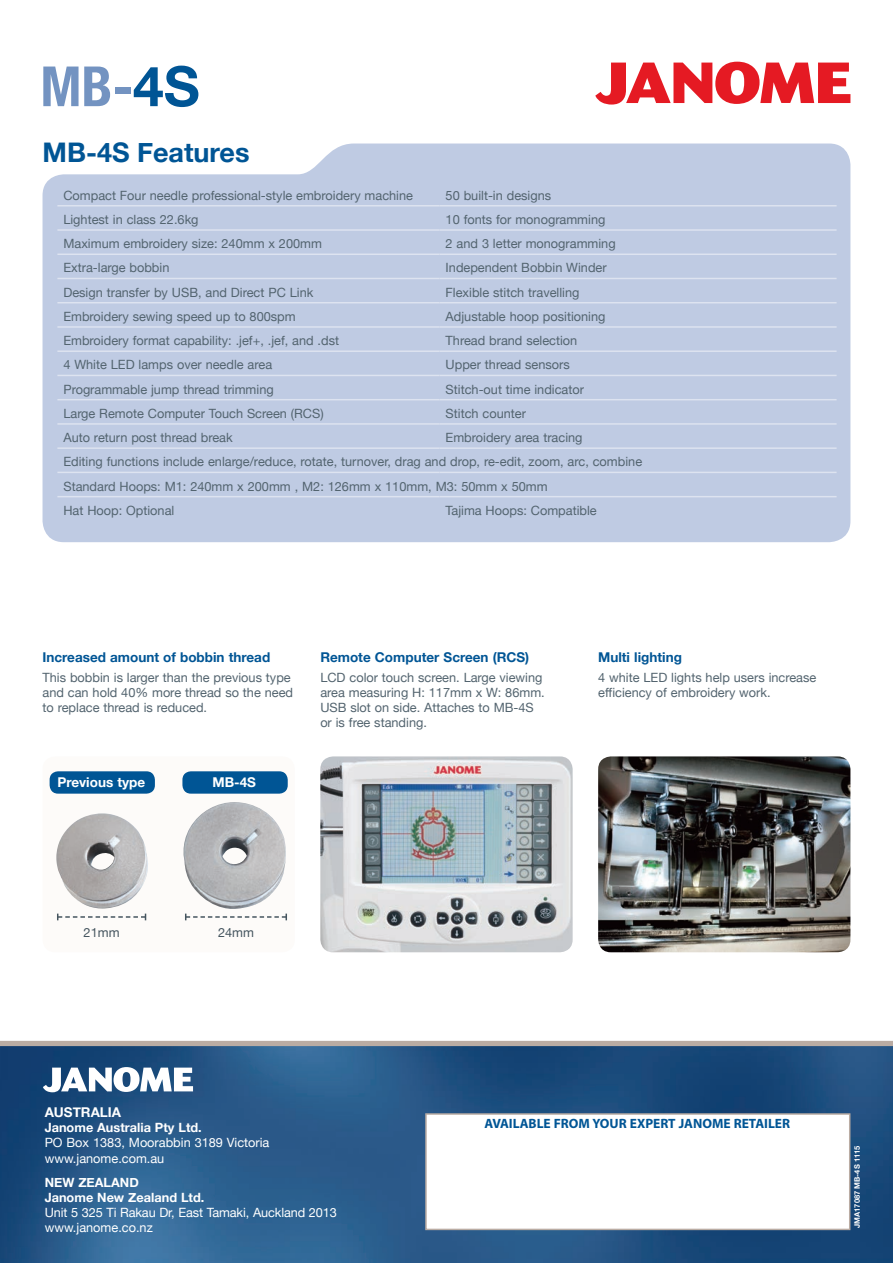
<style>
.page{position:relative;width:893px;height:1263px;background:#fff}
.page>*{position:absolute;margin:0;border:0;box-sizing:border-box;transform-origin:0 0}
.t1{font:700 condensed 55.5px "Helvetica Neue";color:#7393c1}
.t2{font:700 27px "Helvetica Neue";color:#005595}
.t3{font:700 13.5px "Helvetica Neue";color:#005595}
.t4{font:700 13.5px "Myriad";color:#005595}
.Body_8_Ind{font:700 13.5px "Helvetica Neue";color:#fff}
.t5{font:12.75px/15.3px "Helvetica Neue";color:#53646f}
.Body_8_Ind-2{font:12.75px/15.3px "Helvetica Neue";color:#fff}
.Body_8_Ind-3{font:700 12.75px "Helvetica Neue";color:#fff}
.t6{font:12.75px "Helvetica Neue";color:#45555f}
.t7{font:700 7.5px "Helvetica Neue";color:#fff}
.s1{font-stretch:normal;color:#005595}
</style>
<div class="page">
<img style="left:0;top:1046px;width:893px;height:217px">
<div style="left:0;top:1041px;width:893px;height:5px;background:#baaca3"></div>
<div style="left:425px;top:1113px;width:425px;height:117px;background:#fff;border:2px solid #baaca3"></div>
<svg style="left:43px;top:1067px;width:150px;height:25px"></svg>
<div style="left:43px;top:144px;width:807px;height:398px;background:#bfcbe3"></div>
<svg style="left:595px;top:62px;width:255px;height:43px"></svg>
<hr style="left:440px;top:205px;width:397px;height:2px;background:#dde3f0">
<hr style="left:57px;top:229px;width:383px;height:2px;background:#dde3f0">
<hr style="left:440px;top:229px;width:397px;height:2px;background:#dde3f0">
<hr style="left:57px;top:253px;width:383px;height:2px;background:#dde3f0">
<hr style="left:440px;top:253px;width:397px;height:2px;background:#dde3f0">
<hr style="left:57px;top:278px;width:383px;height:1px;background:#dde3f0">
<hr style="left:440px;top:278px;width:397px;height:1px;background:#dde3f0">
<hr style="left:57px;top:302px;width:383px;height:1px;background:#dde3f0">
<hr style="left:440px;top:302px;width:397px;height:1px;background:#dde3f0">
<hr style="left:57px;top:326px;width:383px;height:2px;background:#dde3f0">
<hr style="left:440px;top:326px;width:397px;height:2px;background:#dde3f0">
<hr style="left:57px;top:350px;width:383px;height:2px;background:#dde3f0">
<hr style="left:440px;top:350px;width:397px;height:2px;background:#dde3f0">
<hr style="left:57px;top:375px;width:383px;height:1px;background:#dde3f0">
<hr style="left:440px;top:375px;width:397px;height:1px;background:#dde3f0">
<hr style="left:57px;top:399px;width:383px;height:1px;background:#dde3f0">
<hr style="left:440px;top:399px;width:397px;height:1px;background:#dde3f0">
<hr style="left:57px;top:423px;width:383px;height:2px;background:#dde3f0">
<hr style="left:440px;top:423px;width:397px;height:2px;background:#dde3f0">
<hr style="left:57px;top:447px;width:383px;height:2px;background:#dde3f0">
<hr style="left:440px;top:447px;width:397px;height:2px;background:#dde3f0">
<hr style="left:57px;top:472px;width:383px;height:1px;background:#dde3f0">
<hr style="left:440px;top:472px;width:397px;height:1px;background:#dde3f0">
<hr style="left:57px;top:496px;width:383px;height:1px;background:#dde3f0">
<hr style="left:440px;top:496px;width:397px;height:1px;background:#dde3f0">
<hr style="left:57px;top:205px;width:383px;height:2px;background:#dde3f0">
<img style="left:320px;top:756px;width:253px;height:196px">
<div style="left:43px;top:756px;width:252px;height:196px;background:#fdfbf9;border-radius:13px"></div>
<img style="left:56px;top:802px;width:230px;height:107px">
<img style="left:598px;top:756px;width:252px;height:196px">
<div style="left:50px;top:771px;width:105px;height:23px;background:#005595;border-radius:9px"></div>
<div style="left:182px;top:771px;width:106px;height:23px;background:#005595;border-radius:9px"></div>
<svg style="left:57px;top:913px;width:89px;height:7px"></svg>
<svg style="left:185px;top:913px;width:102px;height:7px"></svg>
<p class="t1" style="left:40px;top:53px;width:161px">MB-<span class="s1">4S</span></p>
<p class="t2" style="left:43px;top:136px;width:209px">MB-4S Features</p>
<p class="t5" style="left:63px;top:187px;width:351px">Compact Four needle professional-style embroidery machine</p>
<p class="t5" style="left:446px;top:187px;width:107px">50 built-in designs</p>
<p class="t5" style="left:63px;top:212px;width:137px">Lightest in class 22.6kg</p>
<p class="t5" style="left:446px;top:212px;width:161px">10 fonts for monogramming</p>
<p class="t5" style="left:63px;top:236px;width:260px">Maximum embroidery size: 240mm x 200mm</p>
<p class="t5" style="left:446px;top:236px;width:172px">2 and 3 letter monogramming</p>
<p class="t5" style="left:63px;top:260px;width:108px">Extra-large bobbin</p>
<p class="t5" style="left:446px;top:260px;width:163px">Independent Bobbin Winder</p>
<p class="t5" style="left:63px;top:284px;width:251px">Design transfer by USB, and Direct PC Link</p>
<p class="t5" style="left:446px;top:284px;width:135px">Flexible stitch travelling</p>
<p class="t5" style="left:63px;top:309px;width:234px">Embroidery sewing speed up to 800spm</p>
<p class="t5" style="left:446px;top:309px;width:161px">Adjustable hoop positioning</p>
<p class="t5" style="left:63px;top:333px;width:277px">Embroidery format capability: .jef+, .jef, and .dst</p>
<p class="t5" style="left:446px;top:333px;width:133px">Thread brand selection</p>
<p class="t5" style="left:63px;top:357px;width:210px">4 White LED lamps over needle area</p>
<p class="t5" style="left:446px;top:357px;width:126px">Upper thread sensors</p>
<p class="t5" style="left:63px;top:381px;width:212px">Programmable jump thread trimming</p>
<p class="t5" style="left:446px;top:381px;width:140px">Stitch-out time indicator</p>
<p class="t5" style="left:63px;top:405px;width:262px">Large Remote Computer Touch Screen (RCS)</p>
<p class="t5" style="left:446px;top:405px;width:82px">Stitch counter</p>
<p class="t5" style="left:63px;top:430px;width:171px">Auto return post thread break</p>
<p class="t5" style="left:446px;top:430px;width:138px">Embroidery area tracing</p>
<p class="t5" style="left:63px;top:454px;width:580px">Editing functions include enlarge/reduce, rotate, turnover, drag and drop, re-edit, zoom, arc, combine</p>
<p class="t5" style="left:63px;top:478px;width:486px">Standard Hoops: M1: 240mm x 200mm , M2: 126mm x 110mm, M3: 50mm x 50mm</p>
<p class="t5" style="left:63px;top:502px;width:112px">Hat Hoop: Optional</p>
<p class="t5" style="left:446px;top:502px;width:153px">Tajima Hoops: Compatible</p>
<p class="t3" style="left:43px;top:649px;width:229px">Increased amount of bobbin thread</p>
<p class="t5" style="left:43px;top:669px;width:252px">This bobbin is larger than the previous type and can hold 40% more thread so the need to replace thread is reduced.</p>
<p class="Body_8_Ind" style="left:58px;top:774px;width:89px">Previous type</p>
<p class="Body_8_Ind" style="left:212px;top:774px;width:45px">MB-4S</p>
<p class="t3" style="left:320px;top:649px;width:210px">Remote Computer Screen (RCS)</p>
<p class="t5" style="left:320px;top:669px;width:226px">LCD color touch screen. Large viewing area measuring H: 117mm x W: 86mm.<br>USB slot on side. Attaches to MB-4S or is free standing.</p>
<p class="t3" style="left:598px;top:649px;width:85px">Multi lighting</p>
<p class="t5" style="left:598px;top:669px;width:220px">4 white LED lights help users increase efficiency of embroidery work.</p>
<p class="t6" style="left:84px;top:925px;width:37px">21mm</p>
<p class="t6" style="left:218px;top:925px;width:37px">24mm</p>
<p class="Body_8_Ind" style="left:45px;top:1103px;width:78px">AUSTRALIA</p>
<p class="Body_8_Ind-3" style="left:45px;top:1120px;width:159px">Janome Australia Pty Ltd.</p>
<p class="Body_8_Ind-2" style="left:45px;top:1135px;width:226px">PO Box 1383, Moorabbin 3189 Victoria</p>
<p class="Body_8_Ind-2" style="left:45px;top:1150px;width:121px">www.janome.com.au</p>
<p class="Body_8_Ind-3" style="left:45px;top:1174px;width:96px">NEW ZEALAND</p>
<p class="Body_8_Ind-3" style="left:45px;top:1189px;width:161px">Janome New Zealand Ltd.</p>
<p class="Body_8_Ind-2" style="left:45px;top:1205px;width:294px">Unit 5 325 Ti Rakau Dr, East Tamaki, Auckland 2013 www.janome.co.nz</p>
<p class="t4" style="left:485px;top:1116px;width:307px">AVAILABLE FROM YOUR EXPERT JANOME RETAILER</p>
<p class="t7" style="left:853px;top:1228px;width:84px;rotate:-90deg">JMA17087 MB-4S 1115</p>
</div>
